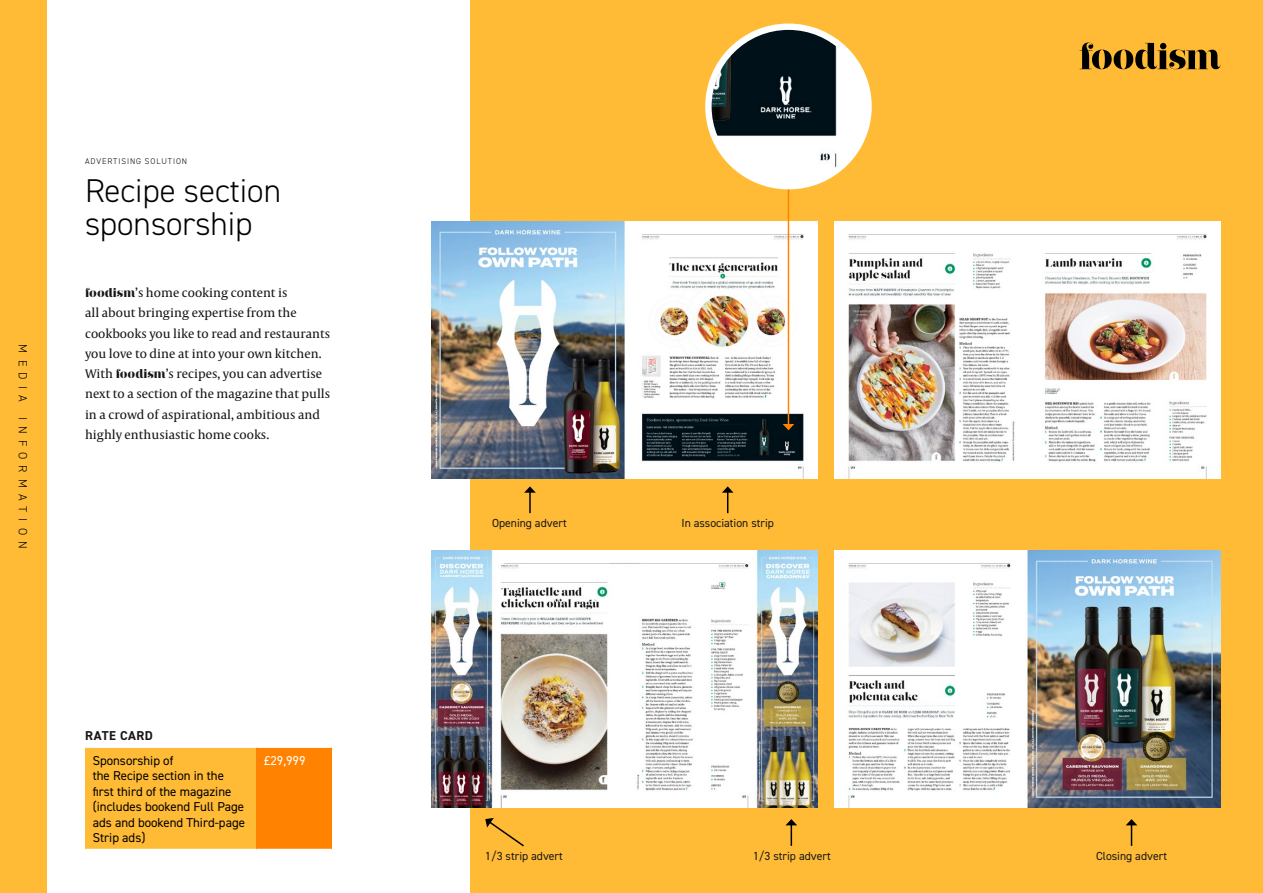
<style>
.page{position:relative;width:1263px;height:893px;background:#fff}
.page>*{position:absolute;margin:0;border:0;box-sizing:border-box;transform-origin:0 0}
.t1{font:300 33px/33px "DIN2014";color:#000}
.t2{font:12.9px/15.5px "DIN2014";color:#000}
.t3{font:700 12.9px "DIN2014";letter-spacing:.04em;color:#181716}
.t4{font:12.9px "DIN2014";color:#fff}
.t5{font:12.75px/20.2px "Capitolium News 2";color:#181716}
.t6{font:300 12px "DIN2014";letter-spacing:.51em;color:#000}
.t7{font:11.7px "DIN2014";color:#181716}
.t8{font:300 8.25px "DIN2014";letter-spacing:.11em;color:#000}
.s1{font-family:"Narziss Ultrabold Drops"}
</style>
<div class="page">
<div style="left:0;top:0;width:47px;height:893px;background:#ffbb36"></div>
<div style="left:471px;top:0;width:792px;height:893px;background:#ffbb36"></div>
<svg style="left:1079px;top:43px;width:141px;height:26px"></svg>
<div style="left:85px;top:747px;width:172px;height:103px;background:#ffbb36"></div>
<div style="left:257px;top:747px;width:75px;height:103px;background:#ff8300"></div>
<hr style="left:85px;top:849px;width:172px;height:1px;background:#fff">
<hr style="left:257px;top:849px;width:75px;height:1px;background:#fff">
<hr style="left:85px;top:746px;width:172px;height:2px;background:#fff">
<hr style="left:257px;top:746px;width:75px;height:2px;background:#fff">
<svg style="left:722px;top:486px;width:11px;height:27px"></svg>
<hr style="left:529px;top:492px;width:2px;height:21px;background:#000">
<svg style="left:524px;top:486px;width:12px;height:7px"></svg>
<svg style="left:485px;top:818px;width:39px;height:29px"></svg>
<svg style="left:785px;top:819px;width:12px;height:27px"></svg>
<svg style="left:1126px;top:819px;width:11px;height:27px"></svg>
<img style="left:432px;top:221px;width:386px;height:258px">
<img style="left:432px;top:550px;width:386px;height:257px">
<img style="left:834px;top:221px;width:386px;height:258px">
<img style="left:834px;top:550px;width:386px;height:257px">
<img style="left:708px;top:27px;width:160px;height:159px;border-radius:80px">
<div style="left:705px;top:24px;width:167px;height:165px;border:6px solid #fff;border-radius:50%"></div>
<hr style="left:788px;top:189px;width:1px;height:236px;background:#ff8300">
<svg style="left:783px;top:424px;width:11px;height:6px"></svg>
<p class="t6" style="left:30px;top:344px;width:58px;rotate:90deg">MEDIA</p>
<p class="t6" style="left:30px;top:416px;width:134px;rotate:90deg">INFORMATION</p>
<p class="t8" style="left:85px;top:156px;width:104px">ADVERTISING SOLUTION</p>
<h1 class="t1" style="left:85px;top:174px;width:197px">Recipe section sponsorship</h1>
<p class="t5" style="left:85px;top:282px;width:247px"><span class="s1">foodism</span>’s home cooking content is<br>all about bringing expertise from the cookbooks you like to read and restaurants you love to dine at into your own kitchen.<br>With <span class="s1">foodism</span>’s recipes, you can advertise next to a section of the magazine that pulls in a crowd of aspirational, ambitious and highly enthusiastic home cooks.</p>
<p class="t3" style="left:85px;top:727px;width:69px">RATE CARD</p>
<p class="t2" style="left:93px;top:752px;width:154px">Sponsorship of<br>the Recipe section in the first third of the magazine (includes bookend Full Page ads and bookend Third-page<br>Strip ads)</p>
<p class="t4" style="left:264px;top:752px;width:43px">£29,999</p>
<p class="t7" style="left:492px;top:516px;width:76px">Opening advert</p>
<p class="t7" style="left:681px;top:516px;width:94px">In association strip</p>
<p class="t7" style="left:485px;top:848px;width:79px">1/3 strip advert</p>
<p class="t7" style="left:753px;top:848px;width:79px">1/3 strip advert</p>
<p class="t7" style="left:1096px;top:848px;width:72px">Closing advert</p>
</div>
